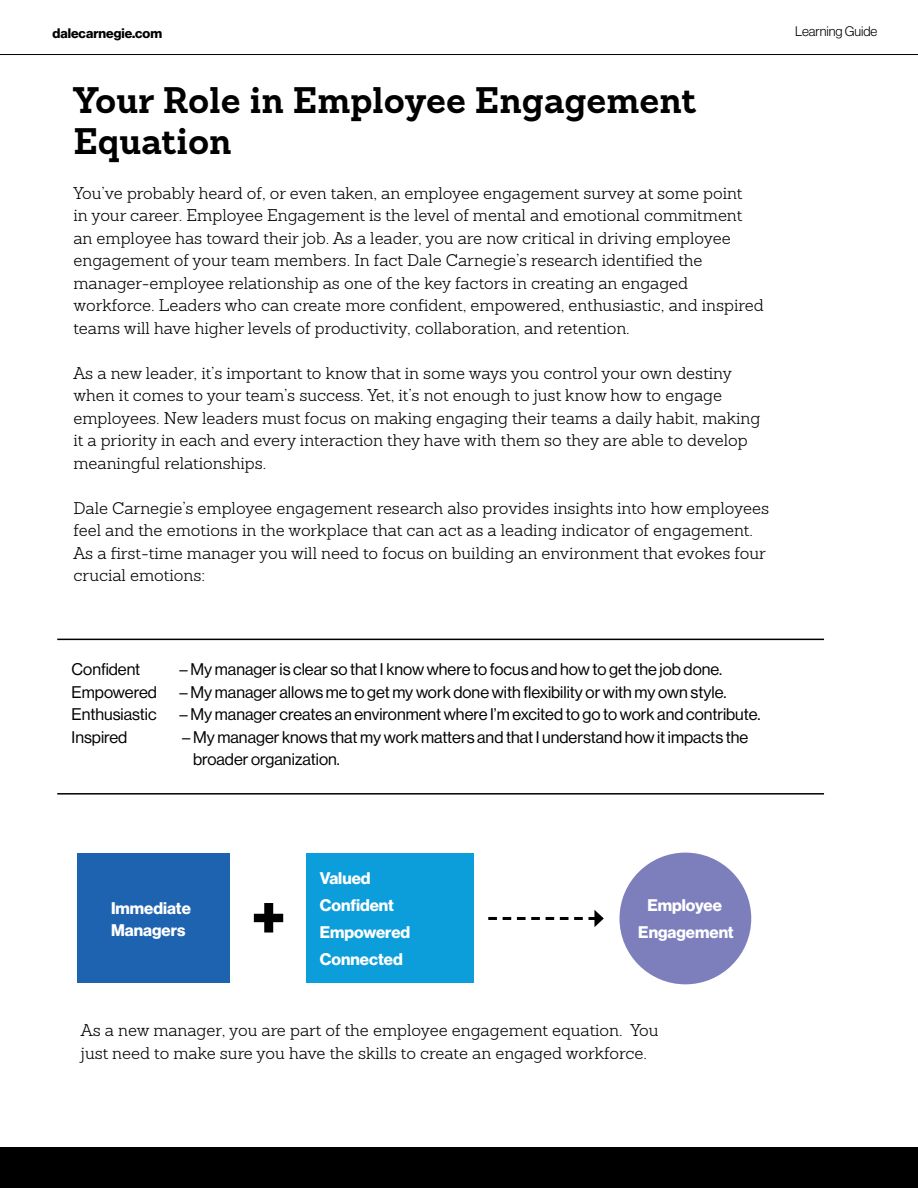
<style>
.page{position:relative;width:918px;height:1188px;background:#fff}
.page>*{position:absolute;margin:0;border:0;box-sizing:border-box;transform-origin:0 0}
.t1{font:700 67.5px "Sanchez Slab";color:#000}
.t2{font:700 36px/40.5px "Sanchez Slab";color:#000}
.t3{font:300 16.5px/22.5px "Sanchez Slab";color:#000}
.t4{font:16.5px/22.5px "N Haas Grotesk DS Std 55 Rg";color:#000}
.t5{font:16.5px/27px "N Haas Grotesk DS Std 75 Bd";color:#fff}
.t6{font:13.5px "N Haas Grotesk DS Std 75 Bd";color:#000}
.t7{font:13.5px "N Haas Grotesk DS Std 45 Lt";color:#000}
</style>
<div class="page">
<hr style="left:0;top:54px;width:918px;height:1px;background:#000">
<div style="left:0;top:1148px;width:918px;height:40px;background:#000"></div>
<div style="left:77px;top:854px;width:153px;height:129px;background:#1e63af"></div>
<div style="left:306px;top:854px;width:168px;height:129px;background:#0c9eda"></div>
<div style="left:620px;top:853px;width:131px;height:131px;background:#7d7fbd;border-radius:50%"></div>
<svg style="left:488px;top:910px;width:116px;height:17px"></svg>
<hr style="left:57px;top:639px;width:767px;height:1px;background:#000">
<hr style="left:57px;top:793px;width:767px;height:2px;background:#000">
<p class="t6" style="left:53px;top:25px;width:111px">dalecarnegie.com</p>
<p class="t7" style="left:795px;top:24px;width:84px">Learning Guide</p>
<h2 class="t2" style="left:74px;top:80px;width:624px">Your Role in Employee Engagement<br>Equation</h2>
<p class="t3" style="left:74px;top:182px;width:692px">You’ve probably heard of, or even taken, an employee engagement survey at some point<br>in your career. Employee Engagement is the level of mental and emotional commitment an employee has toward their job. As a leader, you are now critical in driving employee engagement of your team members. In fact Dale Carnegie’s research identified the manager-employee relationship as one of the key factors in creating an engaged workforce. Leaders who can create more confident, empowered, enthusiastic, and inspired teams will have higher levels of productivity, collaboration, and retention.</p>
<p class="t3" style="left:74px;top:362px;width:688px">As a new leader, it’s important to know that in some ways you control your own destiny when it comes to your team’s success. Yet, it’s not enough to just know how to engage employees. New leaders must focus on making engaging their teams a daily habit, making it a priority in each and every interaction they have with them so they are able to develop meaningful relationships.</p>
<p class="t3" style="left:74px;top:497px;width:697px">Dale Carnegie’s employee engagement research also provides insights into how employees feel and the emotions in the workplace that can act as a leading indicator of engagement.<br>As a first-time manager you will need to focus on building an environment that evokes four crucial emotions:</p>
<p class="t4" style="left:72px;top:658px;width:70px">Confident</p>
<p class="t4" style="left:180px;top:658px;width:544px">– My manager is clear so that I know where to focus and how to get the job done.</p>
<p class="t4" style="left:72px;top:681px;width:87px">Empowered</p>
<p class="t4" style="left:180px;top:681px;width:548px">– My manager allows me to get my work done with flexibility or with my own style.</p>
<p class="t4" style="left:72px;top:703px;width:87px">Enthusiastic</p>
<p class="t4" style="left:180px;top:703px;width:582px">– My manager creates an environment where I’m excited to go to work and contribute.</p>
<p class="t4" style="left:72px;top:726px;width:57px">Inspired</p>
<p class="t4" style="left:193px;top:726px;width:557px;text-indent:-11px">– My manager knows that my work matters and that I understand how it impacts the broader organization.</p>
<p class="t5" style="left:111px;top:897px;width:81px;line-height:22.5px">Immediate<br>Managers</p>
<h1 class="t1" style="left:251px;top:866px;width:36px">+</h1>
<p class="t5" style="left:320px;top:865px;width:92px">Valued<br>Confident<br>Empowered<br>Connected</p>
<p class="t5" style="left:647px;top:892px;width:76px">Employee</p>
<p class="t5" style="left:638px;top:919px;width:97px">Engagement</p>
<p class="t3" style="left:81px;top:1019px;width:579px">As a new manager, you are part of the employee engagement equation. You just need to make sure you have the skills to create an engaged workforce.</p>
</div>
